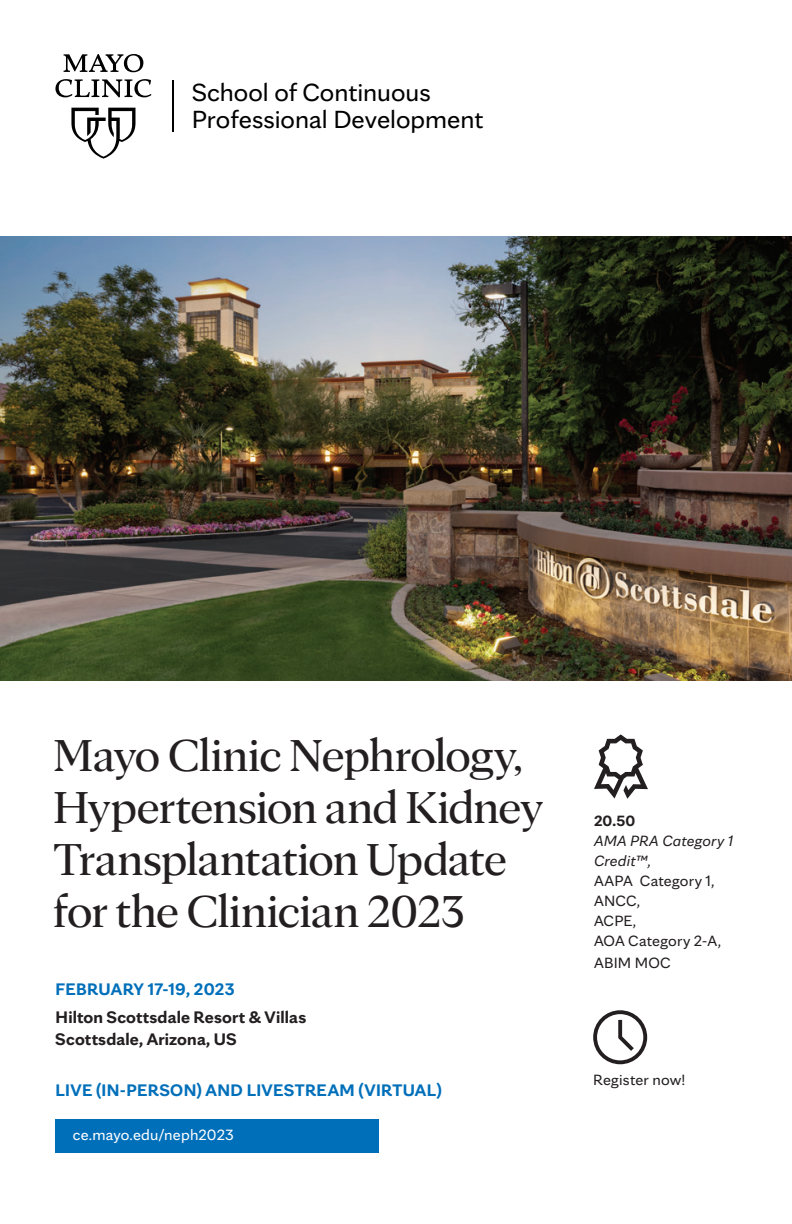
<style>
.page{position:relative;width:792px;height:1224px;background:#fff}
.page>*{position:absolute;margin:0;border:0;box-sizing:border-box;transform-origin:0 0}
.MC_-_INTRO{font:48px/52px "Mayo Clinic Serif Display";letter-spacing:-.005em;color:#231f20}
.t1{font:26.6px/26.6px "Mayo Clinic Sans";color:#000001}
.MC_-_SUBHEAD_1{font:700 18px "Mayo Clinic Sans";letter-spacing:.02em;color:#006fba}
.MC_-_BODY{font:700 18px/22px "Mayo Clinic Sans";letter-spacing:.01em;color:#231f20}
.MC_-_CHART_GRAPH_COP{font:16px/20px "Mayo Clinic Sans";letter-spacing:.015em;color:#231f20}
.MC_-_CTA{font:16px "Mayo Clinic Sans";letter-spacing:.01em;color:#fff}
.s1{font-weight:700}
.s2{font-style:italic}
</style>
<div class="page">
<img style="left:0;top:236px;width:792px;height:444px">
<svg style="left:55px;top:54px;width:96px;height:105px"></svg>
<hr style="left:172px;top:81px;width:2px;height:51px;background:#000001">
<div style="left:55px;top:1119px;width:324px;height:34px;background:#006fba"></div>
<svg style="left:594px;top:734px;width:54px;height:65px"></svg>
<svg style="left:593px;top:1010px;width:54px;height:54px"></svg>
<p class="t1" style="left:192px;top:77px;width:293px">School of Continuous<br>Professional Development</p>
<p class="MC_-_INTRO" style="left:54px;top:725px;width:491px">Mayo Clinic Nephrology,<br>Hypertension and Kidney<br>Transplantation Update for the Clinician 2023</p>
<p class="MC_-_SUBHEAD_1" style="left:56px;top:975px;width:181px">FEBRUARY 17-19, 2023</p>
<p class="MC_-_BODY" style="left:55px;top:1004px;width:253px">Hilton Scottsdale Resort &amp; Villas<br>Scottsdale, Arizona, US</p>
<p class="MC_-_SUBHEAD_1" style="left:56px;top:1076px;width:388px">LIVE (IN-PERSON) AND LIVESTREAM (VIRTUAL)</p>
<p class="MC_-_CTA" style="left:73px;top:1122px;width:163px">ce.mayo.edu/neph2023</p>
<p class="MC_-_CHART_GRAPH_COP" style="left:594px;top:810px;width:141px"><span class="s1">20.50<br></span><span class="s2">AMA PRA Category 1<br>Credit™,<br></span>AAPA Category 1,<br>ANCC,<br>ACPE,<br>AOA Category 2-A,</p>
<p class="MC_-_CHART_GRAPH_COP" style="left:594px;top:952px;width:78px">ABIM MOC</p>
<p class="MC_-_CHART_GRAPH_COP" style="left:593px;top:1068px;width:94px">Register now!</p>
</div>
